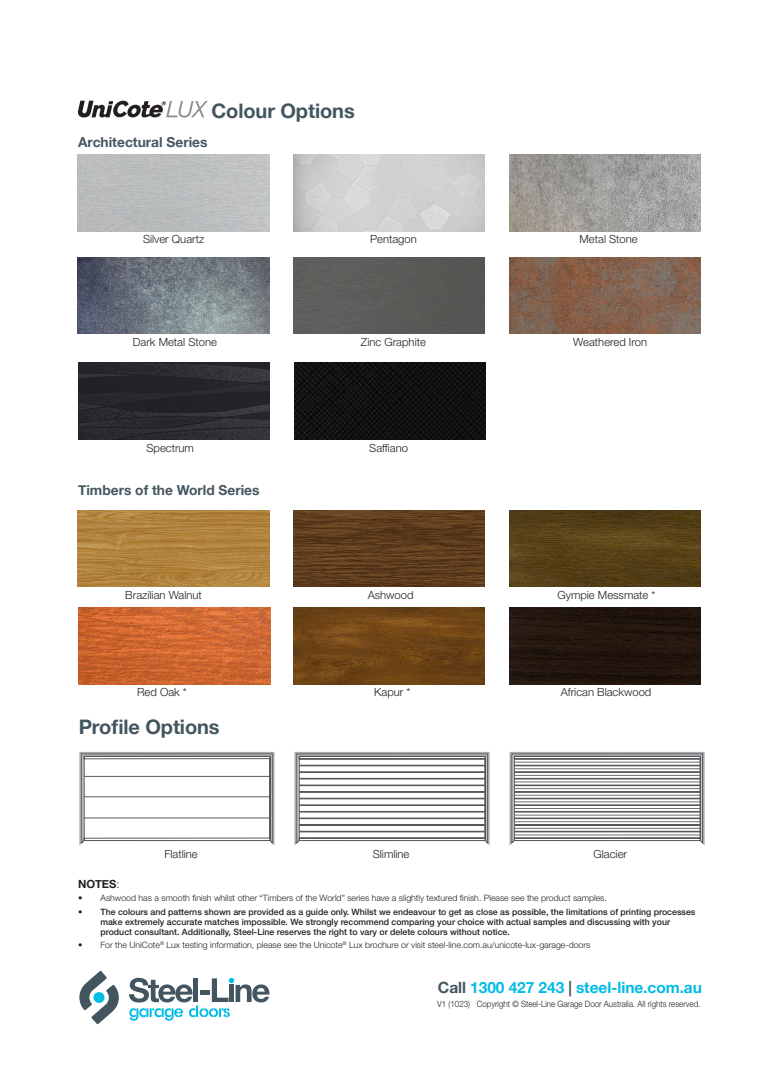
<style>
.page{position:relative;width:780px;height:1088px;background:#fff}
.page>*{position:absolute;margin:0;border:0;box-sizing:border-box;transform-origin:0 0}
.t1{font:700 20px "Helvetica Neue";letter-spacing:-.005em;color:#435660}
.t2{font:700 15.5px "Helvetica Neue";letter-spacing:-.005em;color:#02bce5}
.t3{font:700 13.75px "Helvetica Neue";color:#455660}
.t4{font:300 11.25px "Helvetica Neue LT Std";color:#231f20}
.t5{font:700 11.25px "Helvetica Neue";color:#231f20}
.t6{font:500 8.75px/10px "Helvetica Neue";color:#231f20}
.t7{font:300 8.75px "Helvetica Neue LT Std";color:#231f20}
.t8{font:300 8.75px "Helvetica Neue";color:#231f20;scale:.91 1}
.s1{font-family:"Helvetica Neue LT Std";font-weight:300}
.s2{color:#435660}
</style>
<div class="page">
<img style="left:509px;top:154px;width:191px;height:77px">
<img style="left:293px;top:154px;width:191px;height:77px">
<div style="left:293px;top:257px;width:191px;height:77px;background:#5b5a58"></div>
<img style="left:78px;top:363px;width:191px;height:76px">
<img style="left:294px;top:363px;width:191px;height:76px">
<img style="left:78px;top:257px;width:191px;height:77px">
<img style="left:293px;top:510px;width:191px;height:77px">
<img style="left:509px;top:510px;width:191px;height:77px">
<img style="left:293px;top:608px;width:191px;height:76px">
<img style="left:79px;top:608px;width:191px;height:76px">
<img style="left:509px;top:608px;width:191px;height:76px">
<img style="left:78px;top:510px;width:191px;height:77px">
<img style="left:509px;top:257px;width:191px;height:77px">
<svg style="left:294px;top:752px;width:195px;height:93px"></svg>
<div style="left:299px;top:778px;width:186px;height:1px;border:1px solid #57585a"></div>
<div style="left:299px;top:791px;width:186px;height:1px;border:1px solid #57585a"></div>
<div style="left:299px;top:785px;width:186px;height:1px;border:1px solid #57585a"></div>
<div style="left:299px;top:798px;width:186px;height:1px;border:1px solid #57585a"></div>
<div style="left:299px;top:758px;width:186px;height:1px;border:1px solid #57585a"></div>
<div style="left:299px;top:772px;width:186px;height:1px;border:1px solid #57585a"></div>
<div style="left:299px;top:765px;width:186px;height:1px;border:1px solid #57585a"></div>
<div style="left:299px;top:811px;width:186px;height:1px;border:1px solid #57585a"></div>
<div style="left:299px;top:805px;width:186px;height:1px;border:1px solid #57585a"></div>
<div style="left:299px;top:818px;width:186px;height:1px;border:1px solid #57585a"></div>
<div style="left:299px;top:831px;width:186px;height:1px;border:1px solid #57585a"></div>
<hr style="left:299px;top:825px;width:186px;height:1px;background:#bcbdc0">
<div style="left:299px;top:824px;width:186px;height:1px;border:1px solid #57585a"></div>
<div style="left:299px;top:838px;width:186px;height:1px;border:1px solid #57585a"></div>
<svg style="left:509px;top:752px;width:195px;height:93px"></svg>
<div style="left:514px;top:778px;width:186px;height:1px;border:1px solid #57585a"></div>
<div style="left:514px;top:791px;width:186px;height:1px;border:1px solid #57585a"></div>
<div style="left:514px;top:785px;width:186px;height:1px;border:1px solid #57585a"></div>
<div style="left:514px;top:798px;width:186px;height:1px;border:1px solid #57585a"></div>
<div style="left:514px;top:758px;width:186px;height:1px;border:1px solid #57585a"></div>
<div style="left:514px;top:772px;width:186px;height:1px;border:1px solid #57585a"></div>
<div style="left:514px;top:765px;width:186px;height:1px;border:1px solid #57585a"></div>
<div style="left:514px;top:811px;width:186px;height:1px;border:1px solid #57585a"></div>
<div style="left:514px;top:805px;width:186px;height:1px;border:1px solid #57585a"></div>
<div style="left:514px;top:818px;width:186px;height:1px;border:1px solid #57585a"></div>
<div style="left:514px;top:831px;width:186px;height:1px;border:1px solid #57585a"></div>
<hr style="left:514px;top:825px;width:186px;height:1px;background:#bcbdc0">
<div style="left:514px;top:824px;width:186px;height:1px;border:1px solid #57585a"></div>
<div style="left:514px;top:838px;width:186px;height:1px;border:1px solid #57585a"></div>
<svg style="left:79px;top:752px;width:195px;height:93px"></svg>
<hr style="left:84px;top:817px;width:185px;height:1px;background:#57585a">
<hr style="left:84px;top:776px;width:186px;height:1px;background:#57585a">
<hr style="left:84px;top:796px;width:186px;height:1px;background:#57585a">
<svg style="left:79px;top:970px;width:40px;height:54px"></svg>
<div style="left:93px;top:992px;width:12px;height:11px;background:#02bce5;border-radius:50%"></div>
<svg style="left:129px;top:978px;width:140px;height:43px"></svg>
<svg style="left:78px;top:101px;width:130px;height:17px"></svg>
<p class="t1" style="left:211px;top:98px;width:145px">Colour Options</p>
<p class="t3" style="left:78px;top:134px;width:131px">Architectural Series</p>
<p class="t4" style="left:143px;top:232px;width:63px">Silver Quartz</p>
<p class="t4" style="left:370px;top:232px;width:48px">Pentagon</p>
<p class="t4" style="left:579px;top:232px;width:60px">Metal Stone</p>
<p class="t4" style="left:133px;top:335px;width:85px">Dark Metal Stone</p>
<p class="t4" style="left:361px;top:335px;width:67px">Zinc Graphite</p>
<p class="t4" style="left:573px;top:335px;width:75px">Weathered Iron</p>
<p class="t4" style="left:146px;top:441px;width:49px">Spectrum</p>
<p class="t4" style="left:369px;top:441px;width:40px">Saffiano</p>
<p class="t3" style="left:78px;top:481px;width:183px">Timbers of the World Series</p>
<p class="t4" style="left:125px;top:588px;width:78px">Brazilian Walnut</p>
<p class="t4" style="left:367px;top:588px;width:47px">Ashwood</p>
<p class="t4" style="left:557px;top:588px;width:99px">Gympie Messmate *</p>
<p class="t4" style="left:137px;top:685px;width:51px">Red Oak *</p>
<p class="t4" style="left:374px;top:685px;width:38px">Kapur *</p>
<p class="t4" style="left:560px;top:685px;width:92px">African Blackwood</p>
<p class="t1" style="left:79px;top:715px;width:142px">Profile Options</p>
<p class="t4" style="left:164px;top:847px;width:35px">Flatline</p>
<p class="t4" style="left:373px;top:847px;width:38px">Slimline</p>
<p class="t4" style="left:593px;top:847px;width:35px">Glacier</p>
<p class="t5" style="left:78px;top:877px;width:43px">NOTES<span class="s1">:</span></p>
<p class="t7" style="left:78px;top:893px;width:530px">• Ashwood has a smooth finish whilst other “Timbers of the World” series have a slightly textured finish. Please see the product samples.</p>
<p class="t6" style="left:100px;top:906px;width:596px;text-indent:-22px">• The colours and patterns shown are provided as a guide only. Whilst we endeavour to get as close as possible, the limitations of printing processes make extremely accurate matches impossible. We strongly recommend comparing your choice with actual samples and discussing with your product consultant. Additionally, Steel-Line reserves the right to vary or delete colours without notice.</p>
<p class="t7" style="left:78px;top:940px;width:514px">• For the UniCote<sup>®</sup> Lux testing information, please see the Unicote<sup>®</sup> Lux brochure or visit steel-line.com.au/unicote-lux-garage-doors</p>
<p class="t2" style="left:438px;top:977px;width:265px"><span class="s2">Call</span> 1300 427 243 <span class="s2">|</span> steel-line.com.au</p>
<p class="t8" style="left:437px;top:998px;width:291px">V1 (1023) Copyright © Steel-Line Garage Door Australia. All rights reserved.</p>
</div>
